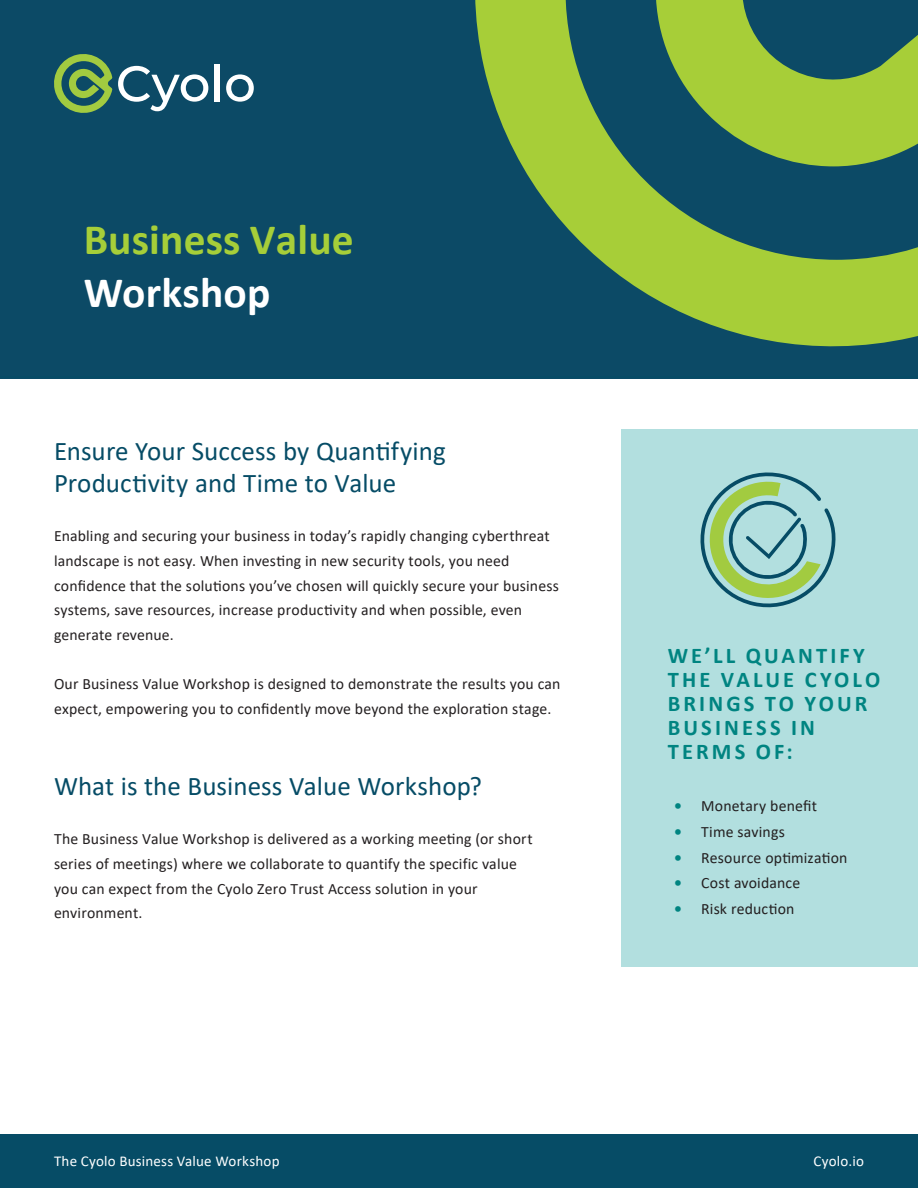
<style>
.page{position:relative;width:918px;height:1188px;background:#fff}
.page>*{position:absolute;margin:0;border:0;box-sizing:border-box;transform-origin:0 0}
.t1{font:700 43.5px "Calibri";letter-spacing:.005em;color:#a6ce39}
.t2{font:700 43.5px "Calibri";letter-spacing:.005em;color:#fff}
.t3{font:27px/32.4px "Calibri";letter-spacing:.005em;color:#064c66}
.t4{font:700 22.5px/24px "Calibri";letter-spacing:.135em;color:#008481}
.t5{font:15.75px/24.6px "Calibri";letter-spacing:.01em;color:#231f20}
.t6{font:15px "Calibri";letter-spacing:.015em;color:#fff}
.s1{font-weight:700;color:#008481}
</style>
<div class="page">
<div style="left:0;top:1134px;width:918px;height:54px;background:#064c66"></div>
<div style="left:0;top:0;width:441px;height:378px;background:#0c4a66"></div>
<svg style="left:51px;top:51px;width:61px;height:65px;background:#4c8155"></svg>
<svg style="left:226px;top:74px;width:28px;height:28px"></svg>
<svg style="left:118px;top:66px;width:90px;height:45px"></svg>
<div style="left:215px;top:64px;width:5px;height:37px;background:#fff"></div>
<div style="left:621px;top:430px;width:297px;height:537px;background:#b2dfdf"></div>
<svg style="left:700px;top:472px;width:136px;height:136px"></svg>
<svg style="left:441px;top:0;width:477px;height:379px;background:#4b8053"></svg>
<h1 class="t1" style="left:84px;top:212px;width:272px">Business Value</h1>
<h1 class="t2" style="left:84px;top:264px;width:188px">Workshop</h1>
<p class="t3" style="left:54px;top:434px;width:393px">Ensure Your Success by Quantifying<br>Productivity and Time to Value</p>
<p class="t5" style="left:54px;top:523px;width:506px">Enabling and securing your business in today’s rapidly changing cyberthreat landscape is not easy. When investing in new security tools, you need confidence that the solutions you’ve chosen will quickly secure your business systems, save resources, increase productivity and when possible, even generate revenue.</p>
<p class="t5" style="left:54px;top:671px;width:508px">Our Business Value Workshop is designed to demonstrate the results you can expect, empowering you to confidently move beyond the exploration stage.</p>
<p class="t3" style="left:54px;top:769px;width:430px">What is the Business Value Workshop?</p>
<p class="t5" style="left:54px;top:826px;width:480px">The Business Value Workshop is delivered as a working meeting (or short series of meetings) where we collaborate to quantify the specific value you can expect from the Cyolo Zero Trust Access solution in your environment.</p>
<p class="t4" style="left:668px;top:643px;width:214px">WE’LL QUANTIFY<br>THE VALUE CYOLO<br>BRINGS TO YOUR<br>BUSINESS IN<br>TERMS OF:</p>
<p class="t5" style="left:674px;top:793px;width:144px"><span class="s1">•</span> Monetary benefit</p>
<p class="t5" style="left:674px;top:819px;width:112px"><span class="s1">•</span> Time savings</p>
<p class="t5" style="left:674px;top:845px;width:175px"><span class="s1">•</span> Resource optimization</p>
<p class="t5" style="left:674px;top:870px;width:128px"><span class="s1">•</span> Cost avoidance</p>
<p class="t5" style="left:674px;top:896px;width:122px"><span class="s1">•</span> Risk reduction</p>
<p class="t6" style="left:54px;top:1151px;width:227px">The Cyolo Business Value Workshop</p>
<p class="t6" style="left:814px;top:1151px;width:52px">Cyolo.io</p>
</div>
